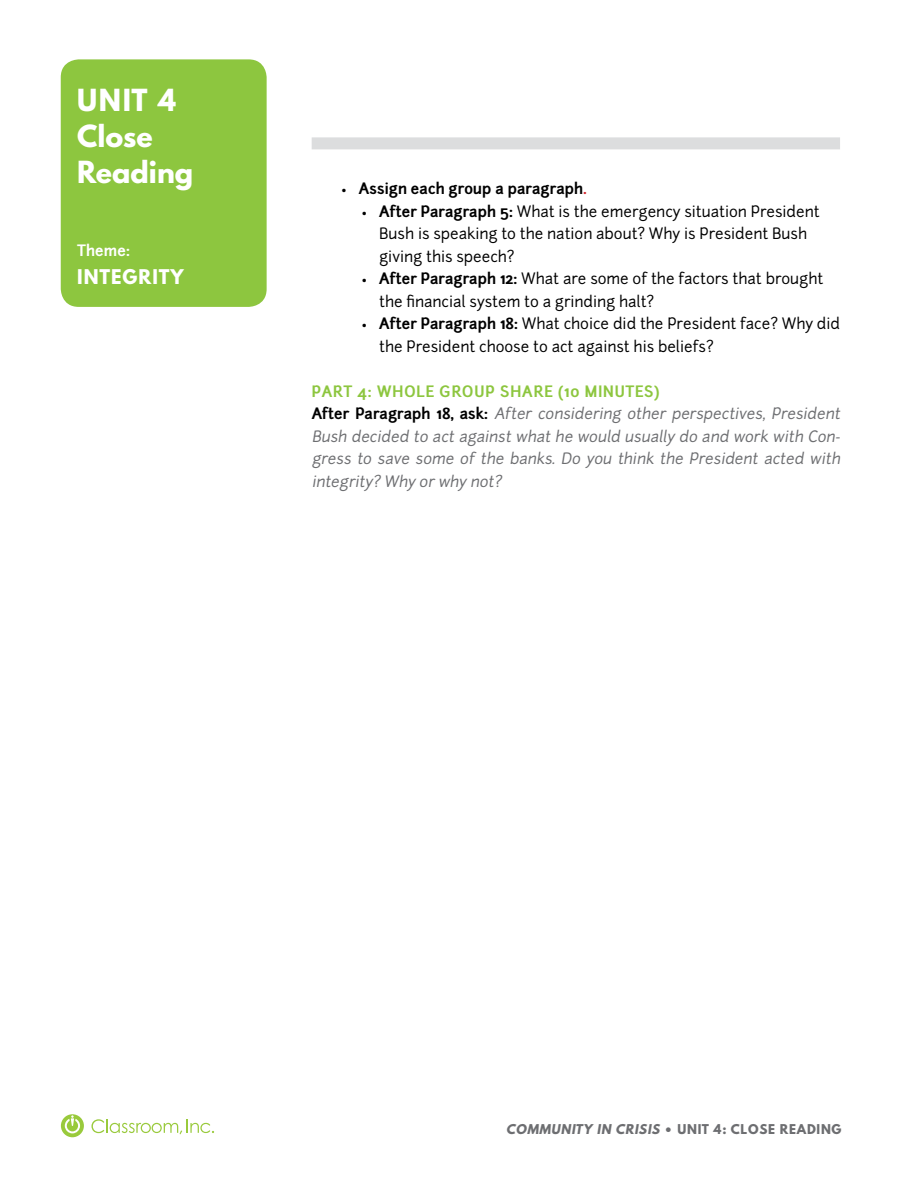
<style>
.page{position:relative;width:918px;height:1188px;background:#fff}
.page>*{position:absolute;margin:0;border:0;box-sizing:border-box;transform-origin:0 0}
.t1{font:700 27px/36px "League Spartan";color:#fff}
.t2{font:700 18px "League Spartan";letter-spacing:.055em;color:#fff}
.t3{font:15px/22.5px "Junction";letter-spacing:-.005em;color:#000}
.t4{font:italic 15px/22.5px "Junction";color:#6d6e71}
.t5{font:700 15px "Junction";letter-spacing:-.005em;color:#000}
.t6{font:700 15px "Junction";color:#fff}
.t7{font:700 12px "League Spartan";letter-spacing:.06em;color:#6d6e71}
.s1{font-weight:400}
.s2{color:#d2232a}
.s3{font-weight:700}
.s4{font-weight:700;font-style:normal;color:#8dc63f}
.s5{font-weight:700;font-style:normal;color:#000}
.s6{font-style:italic}
</style>
<div class="page">
<div style="left:312px;top:137px;width:528px;height:12px;background:#dcddde"></div>
<div style="left:61px;top:59px;width:206px;height:248px;background:#8dc63f;border-radius:18px"></div>
<svg style="left:61px;top:1114px;width:23px;height:23px"></svg>
<svg style="left:91px;top:1119px;width:123px;height:15px"></svg>
<h1 class="t1" style="left:77px;top:82px;width:118px">UNIT 4<br>Close<br>Reading</h1>
<p class="t6" style="left:78px;top:241px;width:54px">Theme:</p>
<p class="t2" style="left:77px;top:263px;width:108px">Integrity</p>
<p class="t5" style="left:342px;top:179px;width:246px"><span class="s1">•</span> Assign each group a paragraph<span class="s2">.</span></p>
<p class="t3" style="left:379px;top:200px;width:442px;text-indent:-17px">• <span class="s3">After Paragraph 5:</span> What is the emergency situation President<br>Bush is speaking to the nation about? Why is President Bush giving this speech?</p>
<p class="t3" style="left:379px;top:268px;width:446px;text-indent:-17px">• <span class="s3">After Paragraph 12:</span> What are some of the factors that brought the financial system to a grinding halt?</p>
<p class="t3" style="left:379px;top:313px;width:462px;text-indent:-17px">• <span class="s3">After Paragraph 18:</span> What choice did the President face? Why did the President choose to act against his beliefs?</p>
<p class="t4" style="left:312px;top:380px;width:533px"><span class="s4">PART 4: WHOLE GROUP SHARE (10 MINUTES)<br></span><span class="s5">Afte r P a ra g ra p h 1 8 , as k:</span> After considering other perspectives, President Bush decided to act against what he would usually do and work with Con&shy;gress to save some of the banks. Do you think the President acted with integrity? Why or why not?</p>
<p class="t7" style="left:506px;top:1119px;width:326px"><span class="s6">COMMUNITY IN CRISIS</span> • Unit 4: CLOSE READING</p>
</div>
